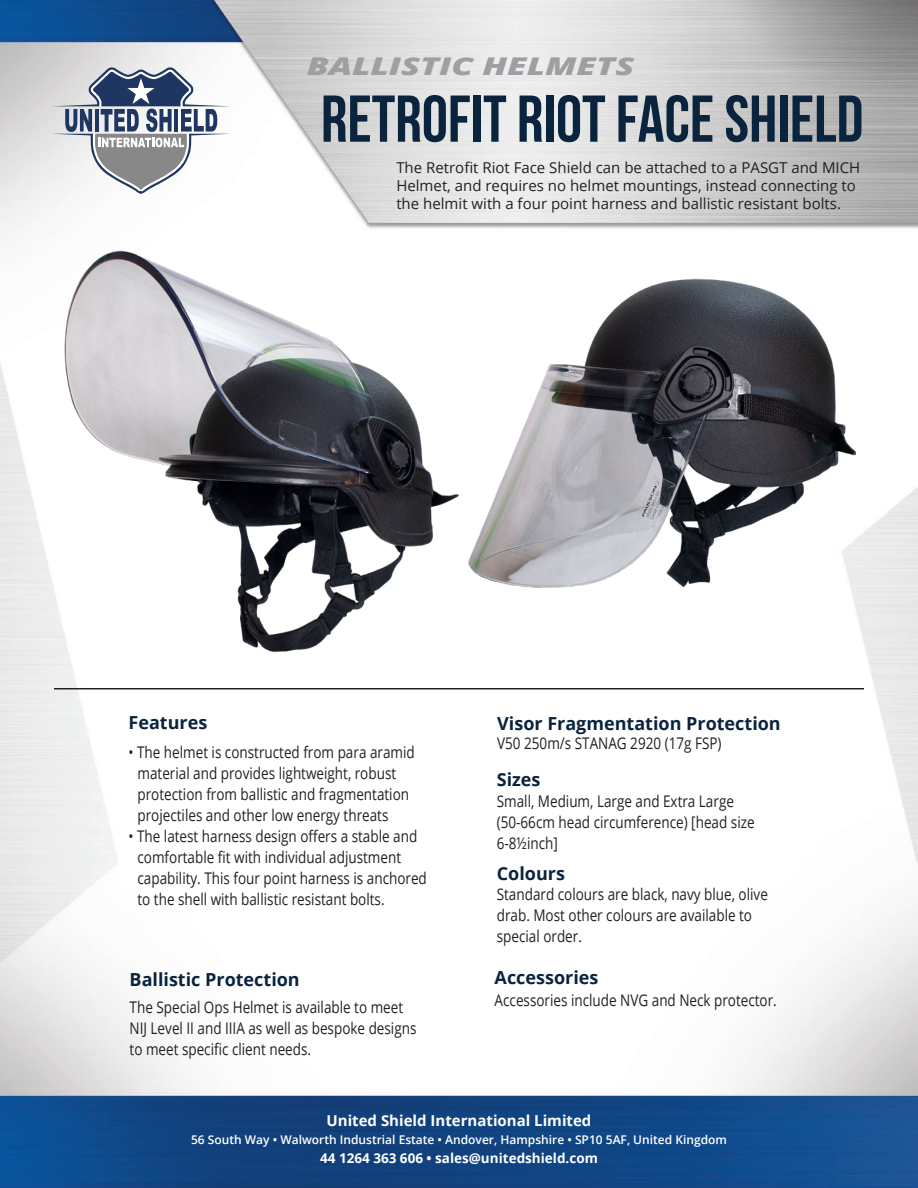
<style>
.page{position:relative;width:918px;height:1188px;background:#fff}
.page>*{position:absolute;margin:0;border:0;box-sizing:border-box;transform-origin:0 0}
.t1{font:66px "Bebas Neue";color:#0a243e}
.t2{font:italic 800 24.45px "Open Sans";color:#9d9fa2;scale:1.42 1}
.t3{font:700 18px "Open Sans";color:#0a243e}
.t4{font:16.05px/21px "Open Sans";color:#231f20;scale:.84 1}
.t5{font:15px/18px "Open Sans";color:#231f20}
.t6{font:700 15px "Open Sans";color:#fff}
.t7{font:700 13.5px "Open Sans";color:#fff}
.t8{font:600 12px "Open Sans";color:#fff}
</style>
<div class="page">
<img style="left:0;top:0;width:918px;height:1188px">
<svg style="left:51px;top:67px;width:180px;height:127px"></svg>
<hr style="left:54px;top:688px;width:810px;height:1px;background:#231f20">
<img style="left:55px;top:247px;width:406px;height:412px">
<img style="left:465px;top:273px;width:394px;height:320px">
<p class="t2" style="left:307px;top:47px;width:232px">BALLISTIC HELMETS</p>
<p class="t1" style="left:321px;top:83px;width:544px">RETROFIT RIOT FACE SHIELD</p>
<p class="t5" style="left:396px;top:159px;width:465px">The Retrofit Riot Face Shield can be attached to a PASGT and MICH<br>Helmet, and requires no helmet mountings, instead connecting to the helmit with a four point harness and ballistic resistant bolts.</p>
<p class="t3" style="left:129px;top:709px;width:80px">Features</p>
<p class="t3" style="left:497px;top:711px;width:285px">Visor Fragmentation Protection</p>
<p class="t4" style="left:129px;top:741px;width:342px">• The helmet is constructed from para aramid</p>
<p class="t4" style="left:138px;top:762px;width:310px">material and provides lightweight, robust</p>
<p class="t4" style="left:138px;top:783px;width:325px">protection from ballistic and fragmentation</p>
<p class="t4" style="left:138px;top:804px;width:300px">projectiles and other low energy threats</p>
<p class="t4" style="left:129px;top:825px;width:345px">• The latest harness design offers a stable and</p>
<p class="t4" style="left:138px;top:846px;width:315px">comfortable fit with individual adjustment</p>
<p class="t4" style="left:138px;top:867px;width:346px">capability. This four point harness is anchored to the shell with ballistic resistant bolts.</p>
<p class="t3" style="left:130px;top:967px;width:172px">Ballistic Protection</p>
<p class="t4" style="left:130px;top:996px;width:343px">The Special Ops Helmet is available to meet<br>NIJ Level II and IIIA as well as bespoke designs to meet specific client needs.</p>
<p class="t4" style="left:497px;top:732px;width:269px">V50 250m/s STANAG 2920 (17g FSP)</p>
<p class="t3" style="left:497px;top:767px;width:45px">Sizes</p>
<p class="t4" style="left:497px;top:790px;width:308px">Small, Medium, Large and Extra Large (50-66cm head circumference) [head size<br>6-8½inch]</p>
<p class="t3" style="left:497px;top:861px;width:70px">Colours</p>
<p class="t4" style="left:497px;top:883px;width:324px">Standard colours are black, navy blue, olive drab. Most other colours are available to special order.</p>
<p class="t3" style="left:495px;top:965px;width:105px">Accessories</p>
<p class="t4" style="left:495px;top:989px;width:338px">Accessories include NVG and Neck protector.</p>
<p class="t6" style="left:327px;top:1110px;width:266px">United Shield International Limited</p>
<p class="t7" style="left:320px;top:1148px;width:279px">44 1264 363 606 • sales@unitedshield.com</p>
<p class="t8" style="left:191px;top:1131px;width:537px">56 South Way • Walworth Industrial Estate • Andover, Hampshire • SP10 5AF, United Kingdom</p>
</div>
